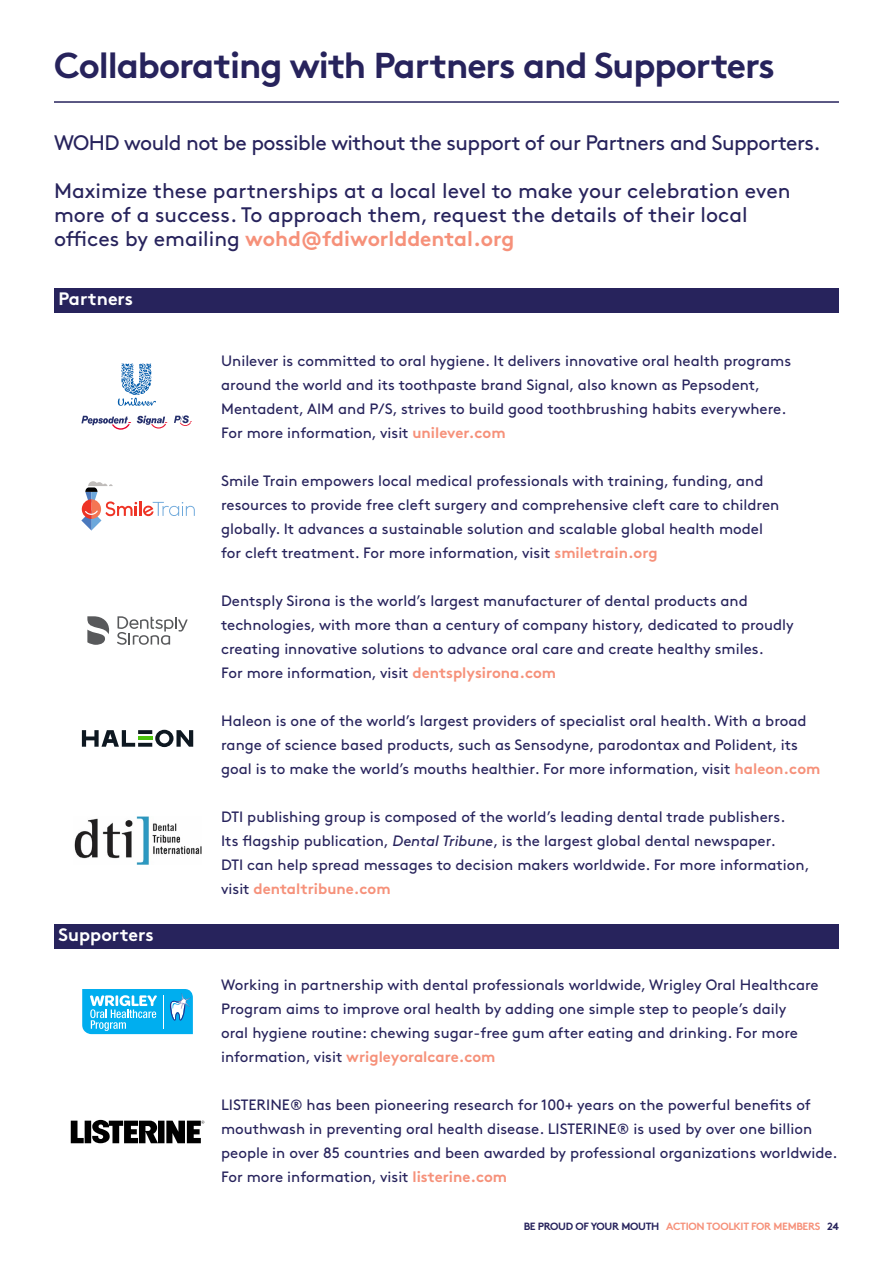
<style>
.page{position:relative;width:893px;height:1263px;background:#fff}
.page>*{position:absolute;margin:0;border:0;box-sizing:border-box;transform-origin:0 0}
.t1{font:700 36px "Brown";letter-spacing:-.03em;color:#27235c}
.t2{font:21px/24px "Brown";color:#27235c}
.t3{font:21px "Brown";letter-spacing:-.025em;color:#27235c}
.t4{font:700 18px "Brown";color:#fff}
.t5{font:15px/24px "Brown";color:#27235c}
.t6{font:700 10.5px "Brown";letter-spacing:-.03em;color:#f6917a}
.s1{font-weight:700;color:#f6917a}
.s2{font-style:italic}
.s3{color:#27235c}
</style>
<div class="page">
<hr style="left:54px;top:101px;width:785px;height:2px;background:#27235c">
<div style="left:54px;top:288px;width:785px;height:24px;background:#27235c"></div>
<div style="left:54px;top:924px;width:785px;height:24px;background:#27235c"></div>
<img style="left:74px;top:816px;width:128px;height:48px">
<svg style="left:82px;top:989px;width:111px;height:46px;background:#36bdf0"></svg>
<div style="left:85px;top:1120px;width:6px;height:23px;background:#000"></div>
<svg style="left:71px;top:1120px;width:13px;height:23px"></svg>
<svg style="left:92px;top:1120px;width:112px;height:23px"></svg>
<svg style="left:117px;top:616px;width:71px;height:29px"></svg>
<svg style="left:87px;top:616px;width:22px;height:29px"></svg>
<svg style="left:82px;top:730px;width:111px;height:17px"></svg>
<svg style="left:81px;top:481px;width:114px;height:49px"></svg>
<svg style="left:118px;top:364px;width:38px;height:42px"></svg>
<svg style="left:137px;top:416px;width:30px;height:13px"></svg>
<svg style="left:81px;top:416px;width:50px;height:14px"></svg>
<svg style="left:174px;top:415px;width:18px;height:11px"></svg>
<h1 class="t1" style="left:54px;top:36px;width:723px">Collaborating with Partners and Supporters</h1>
<h2 class="t3" style="left:54px;top:127px;width:768px">WOHD would not be possible without the support of our Partners and Supporters.</h2>
<h2 class="t2" style="left:54px;top:177px;width:738px">Maximize these partnerships at a local level to make your celebration even more of a success. To approach them, request the details of their local offices by emailing <span class="s1">wohd@fdiworlddental.org</span></h2>
<p class="t4" style="left:58px;top:284px;width:76px">Partners</p>
<p class="t4" style="left:58px;top:920px;width:97px">Supporters</p>
<p class="t5" style="left:221px;top:348px;width:572px">Unilever is committed to oral hygiene. It delivers innovative oral health programs around the world and its toothpaste brand Signal, also known as Pepsodent, Mentadent, AIM and P/S, strives to build good toothbrushing habits everywhere.<br>For more information, visit <span class="s1">unilever.com</span></p>
<p class="t5" style="left:221px;top:468px;width:560px">Smile Train empowers local medical professionals with training, funding, and resources to provide free cleft surgery and comprehensive cleft care to children globally. It advances a sustainable solution and scalable global health model for cleft treatment. For more information, visit <span class="s1">smiletrain.org</span></p>
<p class="t5" style="left:221px;top:588px;width:574px">Dentsply Sirona is the world’s largest manufacturer of dental products and technologies, with more than a century of company history, dedicated to proudly creating innovative solutions to advance oral care and create healthy smiles.<br>For more information, visit <span class="s1">dentsplysirona.com</span></p>
<p class="t5" style="left:221px;top:708px;width:601px">Haleon is one of the world’s largest providers of specialist oral health. With a broad range of science based products, such as Sensodyne, parodontax and Polident, its goal is to make the world’s mouths healthier. For more information, visit <span class="s1">haleon.com</span></p>
<p class="t5" style="left:221px;top:804px;width:590px">DTI publishing group is composed of the world’s leading dental trade publishers.<br>Its flagship publication, <span class="s2">Dental Tribune</span>, is the largest global dental newspaper.<br>DTI can help spread messages to decision makers worldwide. For more information, visit <span class="s1">dentaltribune.com</span></p>
<p class="t5" style="left:221px;top:972px;width:599px">Working in partnership with dental professionals worldwide, Wrigley Oral Healthcare Program aims to improve oral health by adding one simple step to people’s daily<br>oral hygiene routine: chewing sugar-free gum after eating and drinking. For more information, visit <span class="s1">wrigleyoralcare.com</span></p>
<p class="t5" style="left:221px;top:1092px;width:618px">LISTERINE® has been pioneering research for 100+ years on the powerful benefits of mouthwash in preventing oral health disease. LISTERINE® is used by over one billion people in over 85 countries and been awarded by professional organizations worldwide.<br>For more information, visit <span class="s1">listerine.com</span></p>
<p class="t6" style="left:524px;top:1217px;width:317px"><span class="s3">BE PROUD OF YOUR MOUTH</span> ACTION TOOLKIT FOR MEMBERS <span class="s3">24</span></p>
</div>
